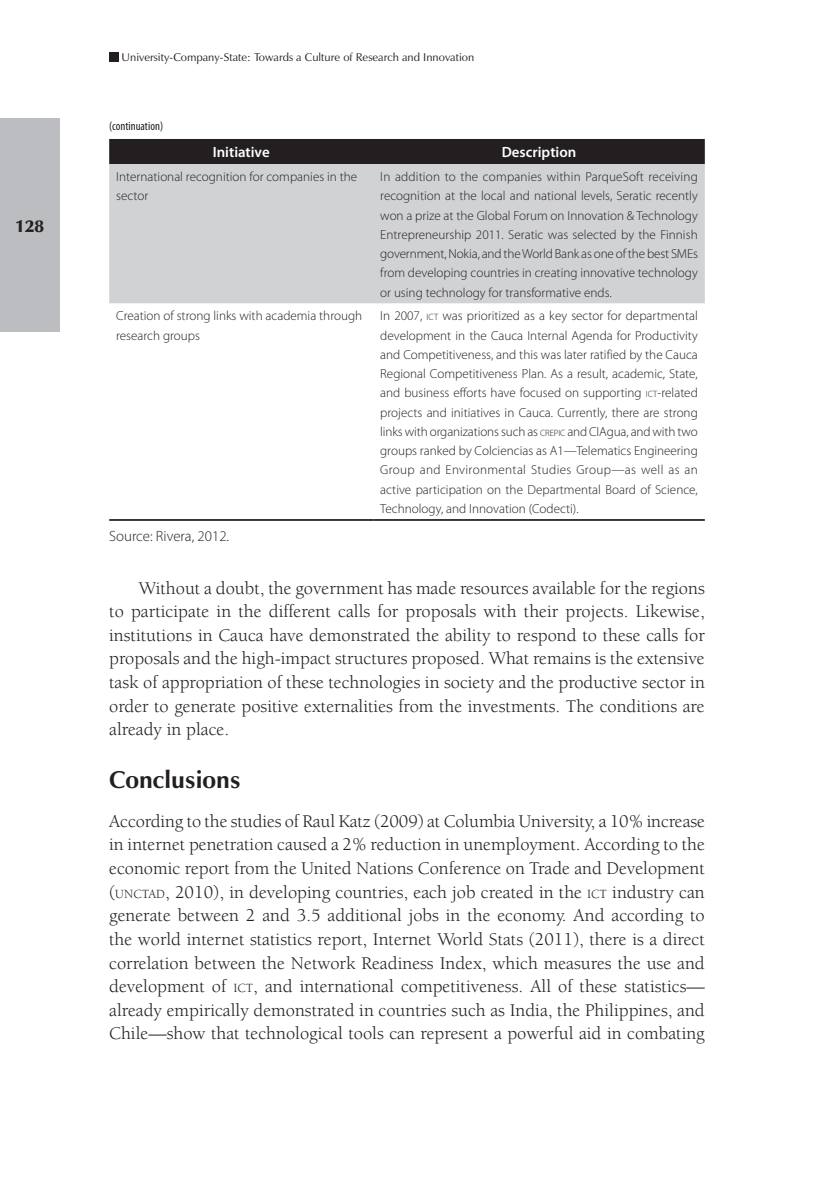
<style>
.page{position:relative;width:819px;height:1191px;background:#fff}
.page>*{position:absolute;margin:0;border:0;box-sizing:border-box;transform-origin:0 0}
.t1{font:700 24.5px "Zapf Humanist 601 BT";color:#231f20}
.t2{font:18.38px/23.6px "Berkeley Std";color:#231f20;text-align:justify}
.t3{font:900 17.5px "Zapf Humanist 601 BT";color:#231f20}
.t4{font:600 14.88px "Myriad Pro";color:#fff}
.t5{font:300 14.88px "Myriad Pro";color:#231f20}
.t6{font:300 13.12px/19.2px "Myriad Pro";color:#231f20}
.t7{font:condensed 12.25px "Myriad Pro";color:#231f20}
.t8{font:11.38px "Zapf Humanist 601 BT";color:#231f20}
.s1{font-size:9.1px}
.s2{font-size:12.78px}
</style>
<div class="page">
<div style="left:109px;top:52px;width:10px;height:10px;background:#231f20"></div>
<div style="left:0;top:119px;width:59px;height:213px;background:#bcbdc0"></div>
<div style="left:109px;top:139px;width:595px;height:25px;background:#231f20"></div>
<div style="left:109px;top:164px;width:595px;height:139px;background:#d1d2d4"></div>
<svg style="left:109px;top:303px;width:595px;height:1px"></svg>
<hr style="left:109px;top:519px;width:264px;height:2px;background:#231f20">
<hr style="left:373px;top:519px;width:331px;height:2px;background:#231f20">
<p class="t3" style="left:15px;top:215px;width:30px">128</p>
<p class="t8" style="left:122px;top:50px;width:354px">University-Company-State: Towards a Culture of Research and Innovation</p>
<p class="t7" style="left:109px;top:119px;width:55px">(continuation)</p>
<p class="t4" style="left:213px;top:143px;width:58px">Initiative</p>
<p class="t4" style="left:501px;top:143px;width:76px">Description</p>
<p class="t6" style="left:116px;top:167px;width:242px">International recognition for companies in the sector</p>
<p class="t6" style="left:380px;top:167px;width:319px;text-align:justify">In addition to the companies within ParqueSoft receiving recognition at the local and national levels, Seratic recently won a prize at the Global Forum on Innovation &amp; Technology Entrepreneurship 2011. Seratic was selected by the Finnish government, Nokia, and the World Bank as one of the best SMEs from developing countries in creating innovative technology or using technology for transformative ends.</p>
<p class="t6" style="left:116px;top:306px;width:247px">Creation of strong links with academia through research groups</p>
<p class="t6" style="left:380px;top:306px;width:319px;text-align:justify">In 2007, <span class="s1">ICT</span> was prioritized as a key sector for departmental development in the Cauca Internal Agenda for Productivity and Competitiveness, and this was later ratified by the Cauca Regional Competitiveness Plan. As a result, academic, State, and business efforts have focused on supporting <span class="s1">ICT</span>-related projects and initiatives in Cauca. Currently, there are strong links with organizations such as <span class="s1">CREPIC</span> and CIAgua, and with two groups ranked by Colciencias as A1—Telematics Engineering Group and Environmental Studies Group—as well as an active participation on the Departmental Board of Science, Technology, and Innovation (Codecti).</p>
<p class="t5" style="left:109px;top:527px;width:121px">Source: Rivera, 2012.</p>
<p class="t2" style="left:109px;top:576px;width:597px;text-indent:30px">Without a doubt, the government has made resources available for the regions to participate in the different calls for proposals with their projects. Likewise, institutions in Cauca have demonstrated the ability to respond to these calls for proposals and the high-impact structures proposed. What remains is the extensive task of appropriation of these technologies in society and the productive sector in order to generate positive externalities from the investments. The conditions are already in place.</p>
<h1 class="t1" style="left:109px;top:764px;width:133px">Conclusions</h1>
<p class="t2" style="left:109px;top:809px;width:597px">According to the studies of Raul Katz (2009) at Columbia University, a 10% increase in internet penetration caused a 2% reduction in unemployment. According to the economic report from the United Nations Conference on Trade and Development (<span class="s2">UNCTAD</span>, 2010), in developing countries, each job created in the <span class="s2">ICT</span> industry can generate between 2 and 3.5 additional jobs in the economy. And according to the world internet statistics report, Internet World Stats (2011), there is a direct correlation between the Network Readiness Index, which measures the use and development of <span class="s2">ICT</span>, and international competitiveness. All of these statistics— already empirically demonstrated in countries such as India, the Philippines, and Chile—show that technological tools can represent a powerful aid in combating</p>
</div>
